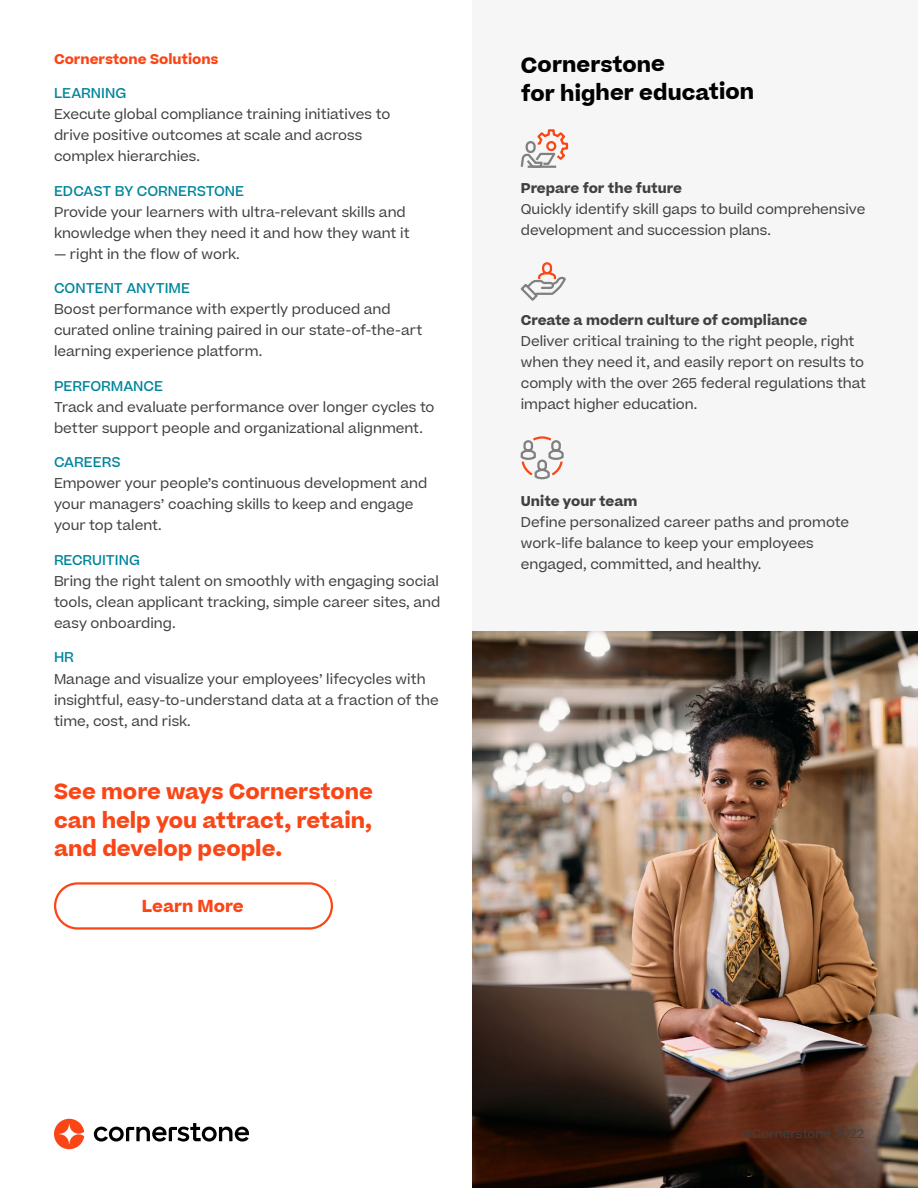
<style>
.page{position:relative;width:918px;height:1188px;background:#fff}
.page>*{position:absolute;margin:0;border:0;box-sizing:border-box;transform-origin:0 0}
.t1{font:700 21px/28.5px "Beatrice";color:#fa4616;text-align:justify}
.t2{font:700 21px/28.8px "Beatrice";color:#000}
.t3{font:700 16.5px "Beatrice";color:#fa4616}
.t4{font:13.5px/21px "Beatrice";color:#404040}
.t5{font:500 13.5px "Beatrice";color:#00859b}
.t6{font:700 13.5px "Beatrice";color:#404040}
.t7{font:700 13.5px "Beatrice";color:#fa4616}
.t8{font:12px "Beatrice";color:#404040}
</style>
<div class="page">
<div style="left:472px;top:0;width:446px;height:1188px;background:#f6f6f6"></div>
<div style="left:54px;top:882px;width:279px;height:48px;border:2px solid #fa4616;border-radius:22px"></div>
<img style="left:472px;top:632px;width:446px;height:556px">
<svg style="left:520px;top:129px;width:49px;height:39px"></svg>
<svg style="left:520px;top:262px;width:46px;height:39px"></svg>
<svg style="left:520px;top:436px;width:44px;height:44px"></svg>
<svg style="left:54px;top:1119px;width:30px;height:30px"></svg>
<svg style="left:94px;top:1123px;width:155px;height:19px"></svg>
<p class="t7" style="left:54px;top:50px;width:166px">Cornerstone Solutions</p>
<p class="t5" style="left:54px;top:85px;width:74px">LEARNING</p>
<p class="t4" style="left:54px;top:104px;width:338px">Execute global compliance training initiatives to drive positive outcomes at scale and across complex hierarchies.</p>
<p class="t5" style="left:54px;top:182px;width:192px">EDCAST BY CORNERSTONE</p>
<p class="t4" style="left:54px;top:201px;width:357px">Provide your learners with ultra-relevant skills and knowledge when they need it and how they want it</p>
<p class="t4" style="left:54px;top:243px;width:187px">— right in the flow of work.</p>
<p class="t5" style="left:54px;top:280px;width:138px">CONTENT ANYTIME</p>
<p class="t4" style="left:54px;top:299px;width:370px">Boost performance with expertly produced and curated online training paired in our state-of-the-art learning experience platform.</p>
<p class="t5" style="left:54px;top:377px;width:111px">PERFORMANCE</p>
<p class="t4" style="left:54px;top:396px;width:382px">Track and evaluate performance over longer cycles to better support people and organizational alignment.</p>
<p class="t5" style="left:54px;top:454px;width:68px">CAREERS</p>
<p class="t4" style="left:54px;top:473px;width:375px">Empower your people’s continuous development and your managers’ coaching skills to keep and engage your top talent.</p>
<p class="t5" style="left:54px;top:551px;width:87px">RECRUITING</p>
<p class="t4" style="left:54px;top:570px;width:388px;text-align:justify">Bring the right talent on smoothly with engaging social tools, clean applicant tracking, simple career sites, and easy onboarding.</p>
<p class="t5" style="left:54px;top:649px;width:21px">HR</p>
<p class="t4" style="left:54px;top:668px;width:386px">Manage and visualize your employees’ lifecycles with insightful, easy-to-understand data at a fraction of the time, cost, and risk.</p>
<h1 class="t1" style="left:54px;top:778px;width:320px">See more ways Cornerstone can help you attract, retain, and develop people.</h1>
<p class="t3" style="left:142px;top:895px;width:103px">Learn More</p>
<h1 class="t2" style="left:520px;top:51px;width:235px;rotate:-1deg">Cornerstone<br>for higher education</h1>
<p class="t6" style="left:521px;top:178px;width:163px">Prepare for the future</p>
<p class="t4" style="left:521px;top:198px;width:346px">Quickly identify skill gaps to build comprehensive development and succession plans.</p>
<p class="t6" style="left:521px;top:310px;width:288px">Create a modern culture of compliance</p>
<p class="t4" style="left:521px;top:330px;width:347px">Deliver critical training to the right people, right when they need it, and easily report on results to comply with the over 265 federal regulations that impact higher education.</p>
<p class="t6" style="left:521px;top:492px;width:118px">Unite your team</p>
<p class="t4" style="left:521px;top:512px;width:330px">Define personalized career paths and promote work-life balance to keep your employees engaged, committed, and healthy.</p>
<p class="t8" style="left:742px;top:1126px;width:124px">©Cornerstone 2022</p>
</div>
